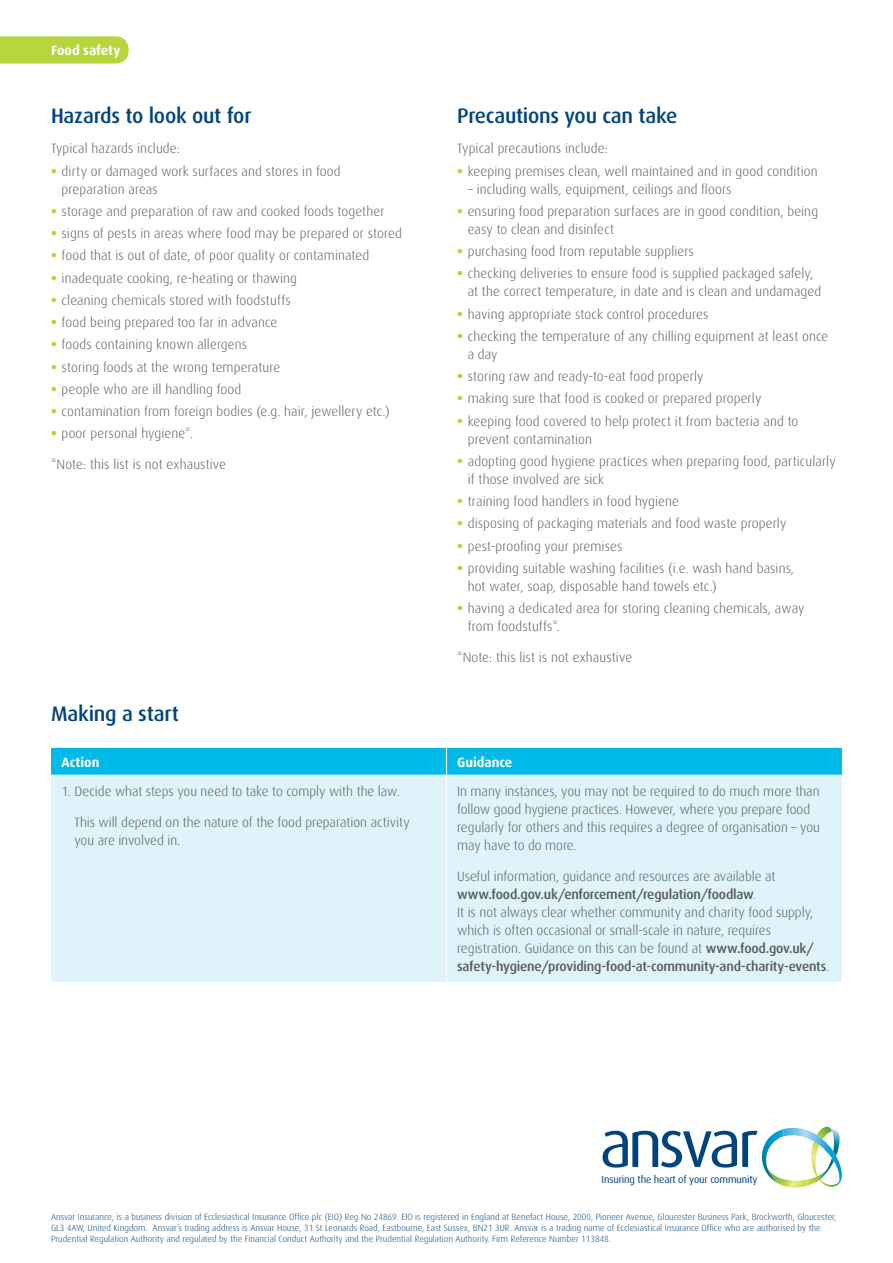
<style>
.page{position:relative;width:893px;height:1263px;background:#fff}
.page>*{position:absolute;margin:0;border:0;box-sizing:border-box;transform-origin:0 0}
.Subhead{font:500 21px "Dax";letter-spacing:-.01em;color:#01437c}
.Table_-_Body{font:300 13.5px/18px "Dax";letter-spacing:.005em;color:#57585a}
.Body{font:300 13.5px "Dax";letter-spacing:.005em;color:#57585a}
.Body___Before_Bullet{font:300 13.5px "Dax";letter-spacing:.01em;color:#57585a}
.Table___Header{font:700 13.5px "Dax";color:#fff}
.t1{font:10.35px "Dax";letter-spacing:-.015em;color:#01437c}
.t2{font:300 9px/10.8px "Dax";color:#01437c}
.s1{font-weight:800;color:#b5d334}
.s2{font-weight:500}
</style>
<div class="page">
<svg style="left:0;top:36px;width:129px;height:28px;background:#bbd747"></svg>
<svg style="left:602px;top:1127px;width:240px;height:61px"></svg>
<img style="left:761px;top:1129px;width:23px;height:53px">
<div style="left:51px;top:776px;width:791px;height:206px;background:#def3fa"></div>
<div style="left:51px;top:748px;width:791px;height:27px;background:#00bbe8"></div>
<hr style="left:446px;top:776px;width:1px;height:206px;background:#fff">
<p class="Table___Header" style="left:51px;top:43px;width:71px">Food safety</p>
<p class="Subhead" style="left:51px;top:103px;width:202px">Hazards to look out for</p>
<p class="Body___Before_Bullet" style="left:51px;top:141px;width:130px">Typical hazards include:</p>
<p class="Table_-_Body" style="left:62px;top:162px;width:280px;text-indent:-11px"><span class="s1">•</span> dirty or damaged work surfaces and stores in food preparation areas</p>
<p class="Table_-_Body" style="left:51px;top:202px;width:335px"><span class="s1">•</span> storage and preparation of raw and cooked foods together</p>
<p class="Table_-_Body" style="left:51px;top:224px;width:352px"><span class="s1">•</span> signs of pests in areas where food may be prepared or stored</p>
<p class="Table_-_Body" style="left:51px;top:247px;width:320px"><span class="s1">•</span> food that is out of date, of poor quality or contaminated</p>
<p class="Table_-_Body" style="left:51px;top:269px;width:247px"><span class="s1">•</span> inadequate cooking, re-heating or thawing</p>
<p class="Table_-_Body" style="left:51px;top:291px;width:241px"><span class="s1">•</span> cleaning chemicals stored with foodstuffs</p>
<p class="Table_-_Body" style="left:51px;top:314px;width:228px"><span class="s1">•</span> food being prepared too far in advance</p>
<p class="Table_-_Body" style="left:51px;top:336px;width:198px"><span class="s1">•</span> foods containing known allergens</p>
<p class="Table_-_Body" style="left:51px;top:358px;width:231px"><span class="s1">•</span> storing foods at the wrong temperature</p>
<p class="Table_-_Body" style="left:51px;top:380px;width:192px"><span class="s1">•</span> people who are ill handling food</p>
<p class="Table_-_Body" style="left:51px;top:403px;width:340px"><span class="s1">•</span> contamination from foreign bodies (e.g. hair, jewellery etc.)</p>
<p class="Table_-_Body" style="left:51px;top:425px;width:143px"><span class="s1">•</span> poor personal hygiene*.</p>
<p class="Body" style="left:51px;top:457px;width:177px">*Note: this list is not exhaustive</p>
<p class="Subhead" style="left:457px;top:103px;width:222px">Precautions you can take</p>
<p class="Body___Before_Bullet" style="left:457px;top:141px;width:152px">Typical precautions include:</p>
<p class="Table_-_Body" style="left:457px;top:162px;width:362px"><span class="s1">•</span> keeping premises clean, well maintained and in good condition</p>
<p class="Table_-_Body" style="left:468px;top:180px;width:265px">– including walls, equipment, ceilings and floors</p>
<p class="Table_-_Body" style="left:468px;top:202px;width:352px;text-indent:-11px"><span class="s1">•</span> ensuring food preparation surfaces are in good condition, being easy to clean and disinfect</p>
<p class="Table_-_Body" style="left:457px;top:242px;width:238px"><span class="s1">•</span> purchasing food from reputable suppliers</p>
<p class="Table_-_Body" style="left:468px;top:265px;width:355px;text-indent:-11px"><span class="s1">•</span> checking deliveries to ensure food is supplied packaged safely, at the correct temperature, in date and is clean and undamaged</p>
<p class="Table_-_Body" style="left:457px;top:305px;width:253px"><span class="s1">•</span> having appropriate stock control procedures</p>
<p class="Table_-_Body" style="left:468px;top:327px;width:362px;text-indent:-11px"><span class="s1">•</span> checking the temperature of any chilling equipment at least once a day</p>
<p class="Table_-_Body" style="left:457px;top:368px;width:248px"><span class="s1">•</span> storing raw and ready-to-eat food properly</p>
<p class="Table_-_Body" style="left:457px;top:390px;width:306px"><span class="s1">•</span> making sure that food is cooked or prepared properly</p>
<p class="Table_-_Body" style="left:468px;top:412px;width:332px;text-indent:-11px"><span class="s1">•</span> keeping food covered to help protect it from bacteria and to prevent contamination</p>
<p class="Table_-_Body" style="left:468px;top:452px;width:370px;text-indent:-11px"><span class="s1">•</span> adopting good hygiene practices when preparing food, particularly if those involved are sick</p>
<p class="Table_-_Body" style="left:457px;top:493px;width:223px"><span class="s1">•</span> training food handlers in food hygiene</p>
<p class="Table_-_Body" style="left:457px;top:515px;width:331px"><span class="s1">•</span> disposing of packaging materials and food waste properly</p>
<p class="Table_-_Body" style="left:457px;top:537px;width:167px"><span class="s1">•</span> pest-proofing your premises</p>
<p class="Table_-_Body" style="left:468px;top:559px;width:328px;text-indent:-11px"><span class="s1">•</span> providing suitable washing facilities (i.e. wash hand basins, hot water, soap, disposable hand towels etc.)</p>
<p class="Table_-_Body" style="left:468px;top:600px;width:338px;text-indent:-11px"><span class="s1">•</span> having a dedicated area for storing cleaning chemicals, away from foodstuffs*.</p>
<p class="Body" style="left:457px;top:650px;width:177px">*Note: this list is not exhaustive</p>
<p class="Subhead" style="left:51px;top:702px;width:129px">Making a start</p>
<p class="Table___Header" style="left:62px;top:754px;width:39px">Action</p>
<p class="Table___Header" style="left:457px;top:754px;width:57px">Guidance</p>
<p class="Table_-_Body" style="left:62px;top:783px;width:340px">1. Decide what steps you need to take to comply with the law.</p>
<p class="Table_-_Body" style="left:74px;top:814px;width:337px">This will depend on the nature of the food preparation activity you are involved in.</p>
<p class="Table_-_Body" style="left:457px;top:783px;width:364px">In many instances, you may not be required to do much more than follow good hygiene practices. However, where you prepare food regularly for others and this requires a degree of organisation – you may have to do more.</p>
<p class="Table_-_Body" style="left:457px;top:868px;width:374px">Useful information, guidance and resources are available at <span class="s2">www.food.gov.uk/enforcement/regulation/foodlaw</span>.<br>It is not always clear whether community and charity food supply, which is often occasional or small-scale in nature, requires registration. Guidance on this can be found at <span class="s2">www.food.gov.uk/ safety-hygiene/providing-food-at-community-and-charity-events</span>.</p>
<p class="t1" style="left:602px;top:1173px;width:158px">Insuring the heart of your community</p>
<p class="t2" style="left:51px;top:1212px;width:787px">Ansvar Insurance, is a business division of Ecclesiastical Insurance Office plc (EIO) Reg No 24869. EIO is registered in England at Benefact House, 2000, Pioneer Avenue, Gloucester Business Park, Brockworth, Gloucester,<br>GL3 4AW, United Kingdom. Ansvar’s trading address is Ansvar House, 31 St Leonards Road, Eastbourne, East Sussex, BN21 3UR. Ansvar is a trading name of Ecclesiastical Insurance Office who are authorised by the<br>Prudential Regulation Authority and regulated by the Financial Conduct Authority and the Prudential Regulation Authority. Firm Reference Number 113848.</p>
</div>
